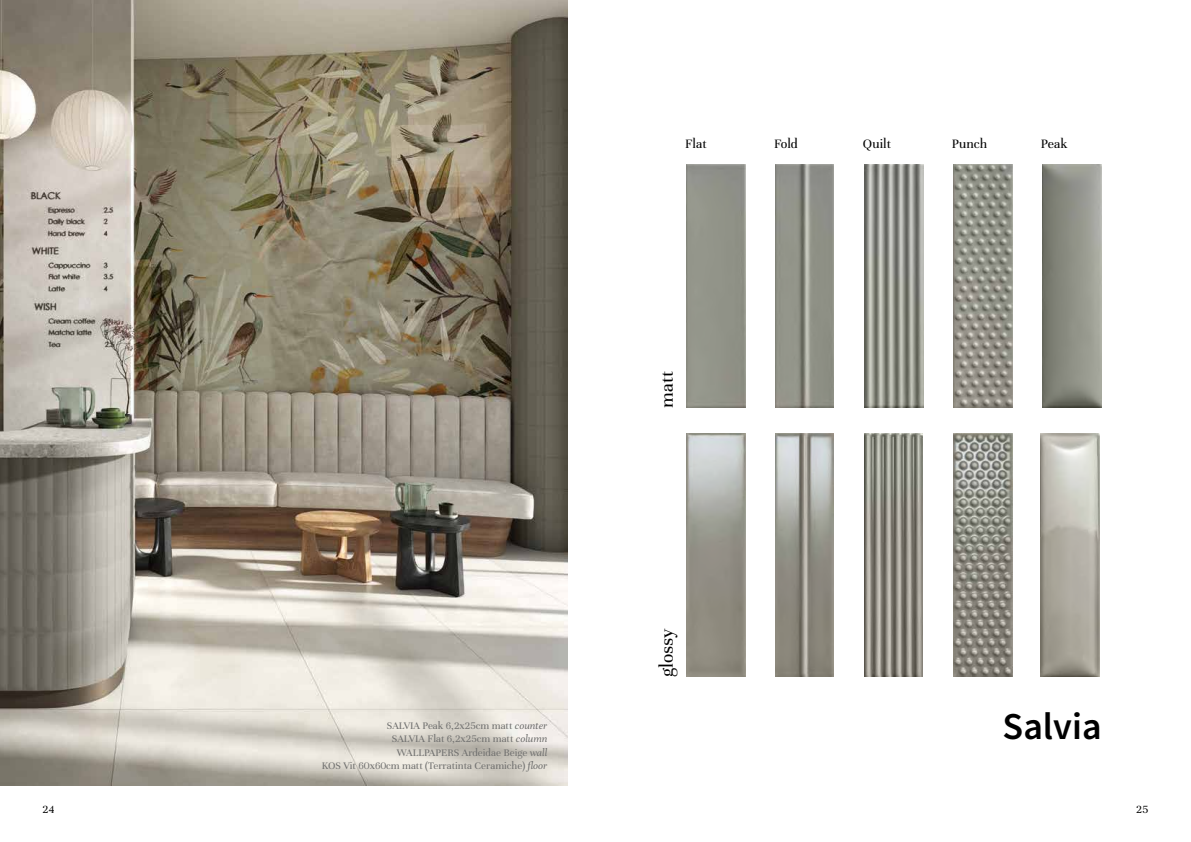
<style>
.page{position:relative;width:1191px;height:842px;background:#fff}
.page>*{position:absolute;margin:0;border:0;box-sizing:border-box;transform-origin:0 0}
.t1{font:600 38px "Source Sans Pro";color:#000}
.t2{font:19.6px "Unna";color:#000}
.t3{font:14px "Unna";color:#000}
.t4{font:12px "Unna";color:#000}
.t5{font:11px/13.2px "Unna";color:#6f6f6e;text-align:right}
.s1{font-style:italic}
</style>
<div class="page">
<img style="left:0;top:0;width:567px;height:785px">
<img style="left:686px;top:434px;width:60px;height:243px">
<div style="left:686px;top:164px;width:59px;height:244px;background:#929489"></div>
<img style="left:775px;top:434px;width:58px;height:243px">
<img style="left:775px;top:164px;width:59px;height:244px">
<img style="left:864px;top:434px;width:58px;height:243px">
<img style="left:864px;top:164px;width:59px;height:244px">
<img style="left:953px;top:434px;width:59px;height:243px">
<img style="left:953px;top:164px;width:59px;height:244px">
<img style="left:1040px;top:434px;width:59px;height:243px">
<img style="left:1042px;top:164px;width:59px;height:244px">
<p class="t5" style="left:322px;top:719px;width:227px">SALVIA Peak 6,2x25cm matt <span class="s1">counter<br></span>SALVIA Flat 6,2x25cm matt <span class="s1">column<br></span>WALLPAPERS Ardeidae Beige <span class="s1">wall<br></span>KOS Vit 60x60cm matt (Terratinta Ceramiche) <span class="s1">floor</span></p>
<p class="t3" style="left:685px;top:136px;width:23px">Flat</p>
<p class="t3" style="left:774px;top:136px;width:25px">Fold</p>
<p class="t3" style="left:863px;top:136px;width:30px">Quilt</p>
<p class="t3" style="left:952px;top:136px;width:37px">Punch</p>
<p class="t3" style="left:1040px;top:136px;width:28px">Peak</p>
<h2 class="t2" style="left:655px;top:408px;width:38px;rotate:-90deg">matt</h2>
<h2 class="t2" style="left:655px;top:677px;width:51px;rotate:-90deg">glossy</h2>
<h1 class="t1" style="left:1002px;top:701px;width:100px">Salvia</h1>
<p class="t4" style="left:43px;top:803px;width:14px">24</p>
<p class="t4" style="left:1136px;top:803px;width:14px">25</p>
</div>
